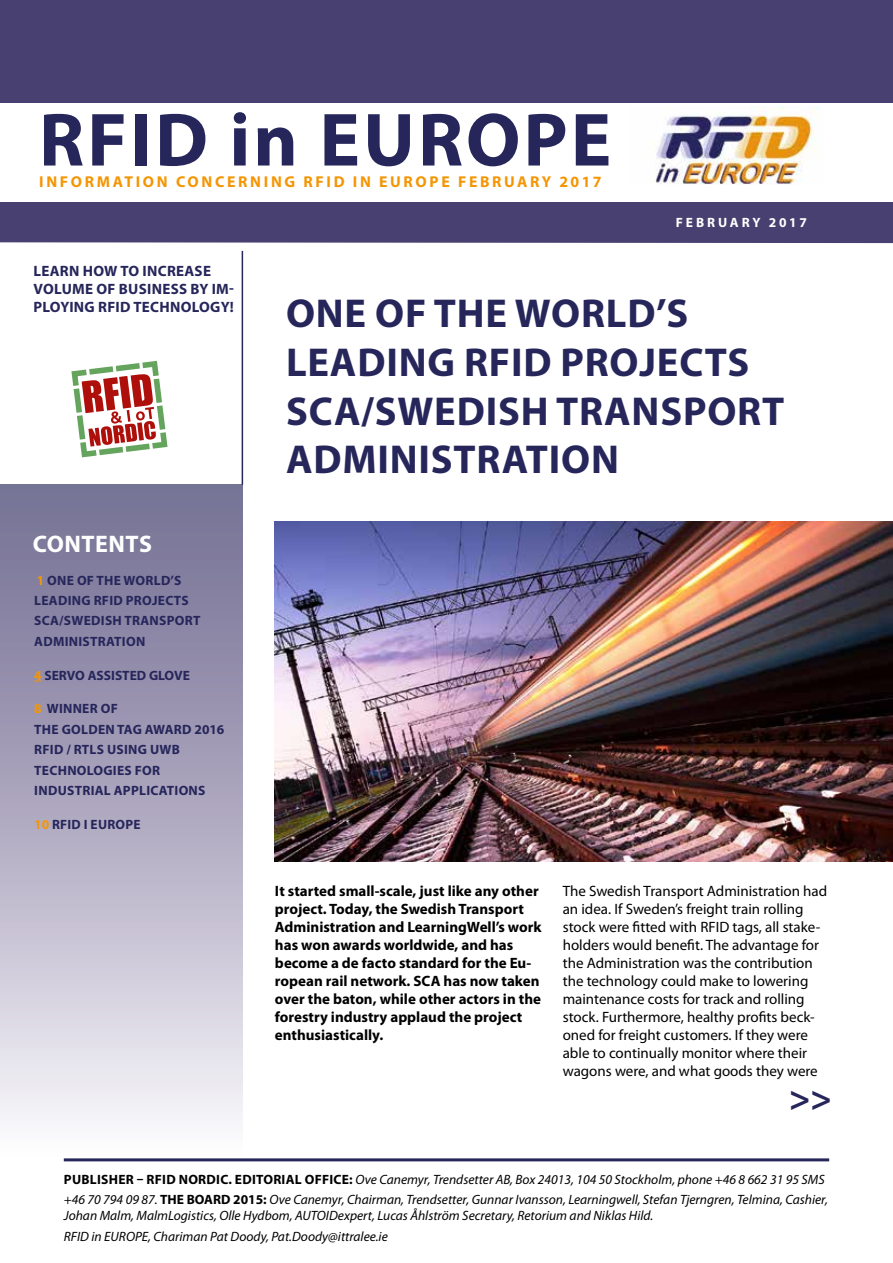
<style>
.page{position:relative;width:893px;height:1263px;background:#fff}
.page>*{position:absolute;margin:0;border:0;box-sizing:border-box;transform-origin:0 0}
.t1{font:700 76.05px "Myriad Pro";letter-spacing:.04em;color:#26265b}
.t2{font:700 40.5px/48.6px "Myriad Pro";letter-spacing:.02em;color:#26265b}
.t3{font:700 36px "Myriad Pro";color:#26265b}
.t4{font:700 24px "Myriad Pro";letter-spacing:.02em;color:#fff}
.t5{font:700 15.75px "Myriad Pro";letter-spacing:.17em;color:#f49604}
.t6{font:15px/18px "Myriad Pro";color:#000}
.t7{font:700 15px/18px "Myriad Pro";color:#000}
.t8{font:700 15px/18px "Myriad Pro";letter-spacing:.02em;color:#26265b}
.t9{font:italic 13.5px/20.4px "Myriad Pro";color:#000}
.t10{font:700 13.5px/20.4px "Myriad Pro";letter-spacing:.02em;color:#26265b}
.t11{font:700 13.5px "Myriad Pro";color:#26265b}
.t12{font:700 13.5px "Myriad Pro";letter-spacing:.21em;color:#fff}
.s1{color:#f49604}
.s2{font-weight:700;font-style:normal}
</style>
<div class="page">
<div style="left:0;top:0;width:893px;height:243px;background:#484071"></div>
<div style="left:0;top:103px;width:893px;height:98px;background:#fff"></div>
<div style="left:0;top:485px;width:242px;height:672px;background:linear-gradient(to bottom,#6e698f,#f8f6fa)"></div>
<img style="left:655px;top:107px;width:164px;height:78px">
<hr style="left:64px;top:1158px;width:765px;height:3px;background:#26265b">
<svg style="left:71px;top:360px;width:97px;height:98px"></svg>
<hr style="left:242px;top:251px;width:1px;height:234px;background:#26265b">
<img style="left:275px;top:522px;width:618px;height:339px">
<h1 class="t1" style="left:39px;top:90px;width:574px">RFID in EUROPE</h1>
<p class="t5" style="left:39px;top:171px;width:564px">INFORMATION CONCERNING RFID IN EUROPE FEBRUARY 2017</p>
<p class="t12" style="left:676px;top:214px;width:133px">FEBRUARY 2017</p>
<p class="t8" style="left:33px;top:261px;width:202px">LEARN HOW TO INCREASE<br>VOLUME OF BUSINESS BY IM-<br>PLOYING RFID TECHNOLOGY!</p>
<h3 class="t4" style="left:33px;top:528px;width:121px">CONTENTS</h3>
<p class="t10" style="left:34px;top:569px;width:168px"><span class="s1">1</span> ONE OF THE WORLD’S<br>LEADING RFID PROJECTS<br>SCA/SWEDISH TRANSPORT<br>ADMINISTRATION</p>
<p class="t11" style="left:34px;top:666px;width:157px"><span class="s1">4</span> SERVO ASSISTED GLOVE</p>
<p class="t10" style="left:34px;top:698px;width:192px"><span class="s1">8</span> WINNER OF<br>THE GOLDEN TAG AWARD 2016<br>RFID / RTLS USING UWB<br>TECHNOLOGIES FOR<br>INDUSTRIAL APPLICATIONS</p>
<p class="t10" style="left:34px;top:814px;width:108px"><span class="s1">10</span> RFID I EUROPE</p>
<h2 class="t2" style="left:286px;top:288px;width:500px">ONE OF THE WORLD’S<br>LEADING RFID PROJECTS<br>SCA/SWEDISH TRANSPORT<br>ADMINISTRATION</h2>
<p class="t7" style="left:275px;top:881px;width:268px">It started small-scale, just like any other project. Today, the Swedish Transport Administration and LearningWell’s work has won awards worldwide, and has become a de facto standard for the Eu&shy;ropean rail network. SCA has now taken over the baton, while other actors in the forestry industry applaud the project enthusiastically.</p>
<p class="t6" style="left:563px;top:881px;width:266px">The Swedish Transport Administration had an idea. If Sweden’s freight train rolling stock were fitted with RFID tags, all stake&shy;holders would benefit. The advantage for the Administration was the contribution the technology could make to lowering maintenance costs for track and rolling stock. Furthermore, healthy profits beck&shy;oned for freight customers. If they were able to continually monitor where their wagons were, and what goods they were</p>
<h3 class="t3" style="left:789px;top:1074px;width:44px">&gt;&gt;</h3>
<p class="t9" style="left:64px;top:1169px;width:766px"><span class="s2">PUBLISHER – RFID NORDIC. EDITORIAL OFFICE:</span> Ove Canemyr, Trendsetter AB, Box 24013, 104 50 Stockholm, phone +46 8 662 31 95 SMS +46 70 794 09 87. <span class="s2">THE BOARD 2015:</span> Ove Canemyr, Chairman, Trendsetter, Gunnar Ivansson, Learningwell, Stefan Tjerngren, Telmina, Cashier,</p>
<p class="t9" style="left:64px;top:1205px;width:591px">Johan Malm, MalmLogistics, Olle Hydbom, AUTOIDexpert, Lucas Åhlström Secretary, Retorium and Niklas Hild.<br>RFID in EUROPE, Chariman Pat Doody, Pat.Doody@ittralee.ie</p>
</div>
